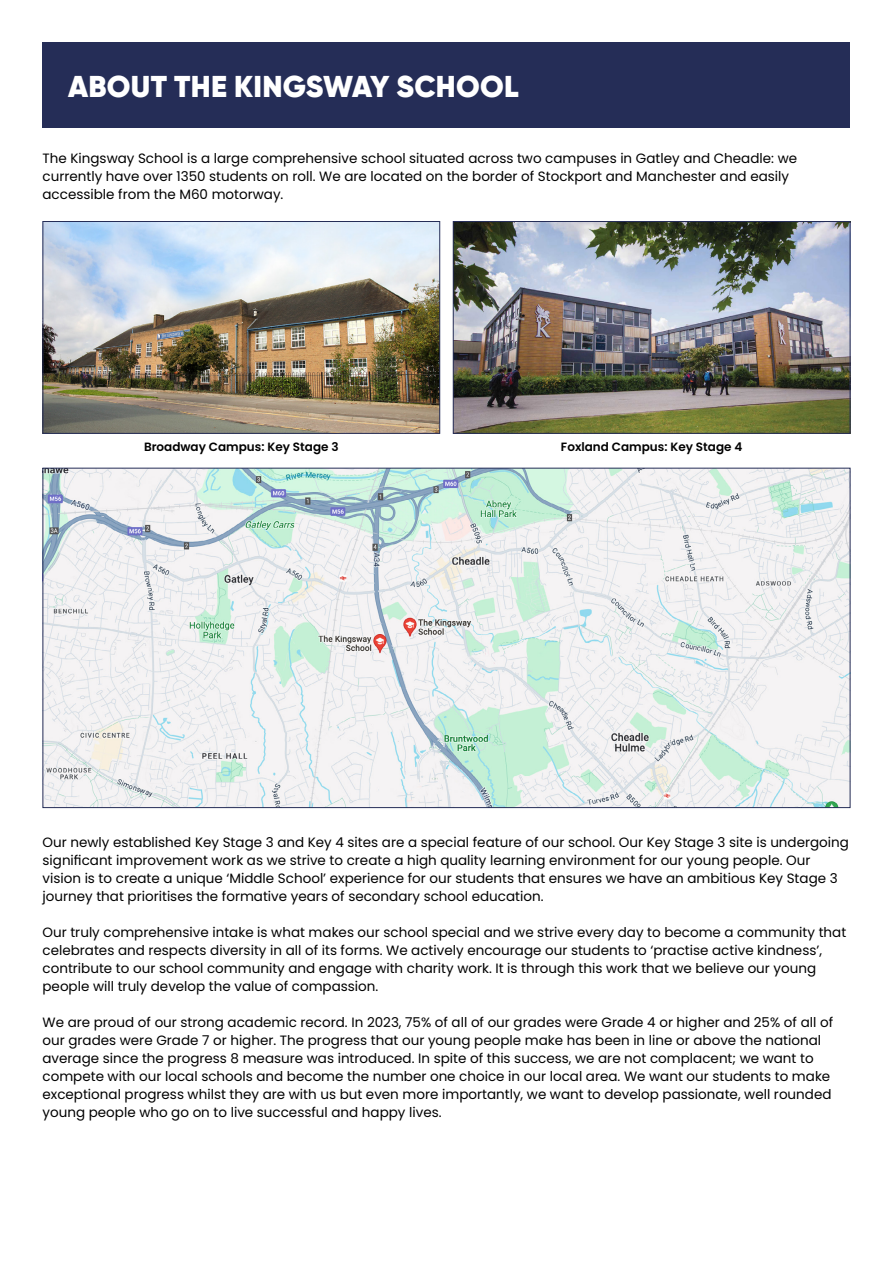
<style>
.page{position:relative;width:893px;height:1263px;background:#fff}
.page>*{position:absolute;margin:0;border:0;box-sizing:border-box;transform-origin:0 0}
.t1{font:900 30px "Gilroy";letter-spacing:.01em;color:#fff}
.t2{font:13.5px/18px "Poppins";color:#000}
.t3{font:600 12px "Poppins";color:#000}
</style>
<div class="page">
<div style="left:43px;top:43px;width:807px;height:85px;background:#252d57"></div>
<img style="left:45px;top:470px;width:803px;height:336px">
<img style="left:45px;top:223px;width:393px;height:209px">
<div style="left:43px;top:221px;width:397px;height:213px;border:1px solid #252d57"></div>
<img style="left:455px;top:223px;width:393px;height:209px">
<div style="left:453px;top:221px;width:397px;height:213px;border:1px solid #252d57"></div>
<h1 class="t1" style="left:68px;top:67px;width:452px">ABOUT THE KINGSWAY SCHOOL</h1>
<p class="t2" style="left:43px;top:149px;width:756px">The Kingsway School is a large comprehensive school situated across two campuses in Gatley and Cheadle: we currently have over 1350 students on roll. We are located on the border of Stockport and Manchester and easily accessible from the M60 motorway.</p>
<p class="t3" style="left:144px;top:439px;width:196px">Broadway Campus: Key Stage 3</p>
<p class="t3" style="left:561px;top:439px;width:183px">Foxland Campus: Key Stage 4</p>
<p class="t2" style="left:43px;top:833px;width:808px">Our newly established Key Stage 3 and Key 4 sites are a special feature of our school. Our Key Stage 3 site is undergoing significant improvement work as we strive to create a high quality learning environment for our young people. Our vision is to create a unique ‘Middle School’ experience for our students that ensures we have an ambitious Key Stage 3 journey that prioritises the formative years of secondary school education.</p>
<p class="t2" style="left:43px;top:923px;width:805px">Our truly comprehensive intake is what makes our school special and we strive every day to become a community that celebrates and respects diversity in all of its forms. We actively encourage our students to ‘practise active kindness’, contribute to our school community and engage with charity work. It is through this work that we believe our young people will truly develop the value of compassion.</p>
<p class="t2" style="left:43px;top:1013px;width:792px">We are proud of our strong academic record. In 2023, 75% of all of our grades were Grade 4 or higher and 25% of all of our grades were Grade 7 or higher. The progress that our young people make has been in line or above the national average since the progress 8 measure was introduced. In spite of this success, we are not complacent; we want to compete with our local schools and become the number one choice in our local area. We want our students to make exceptional progress whilst they are with us but even more importantly, we want to develop passionate, well rounded young people who go on to live successful and happy lives.</p>
</div>
